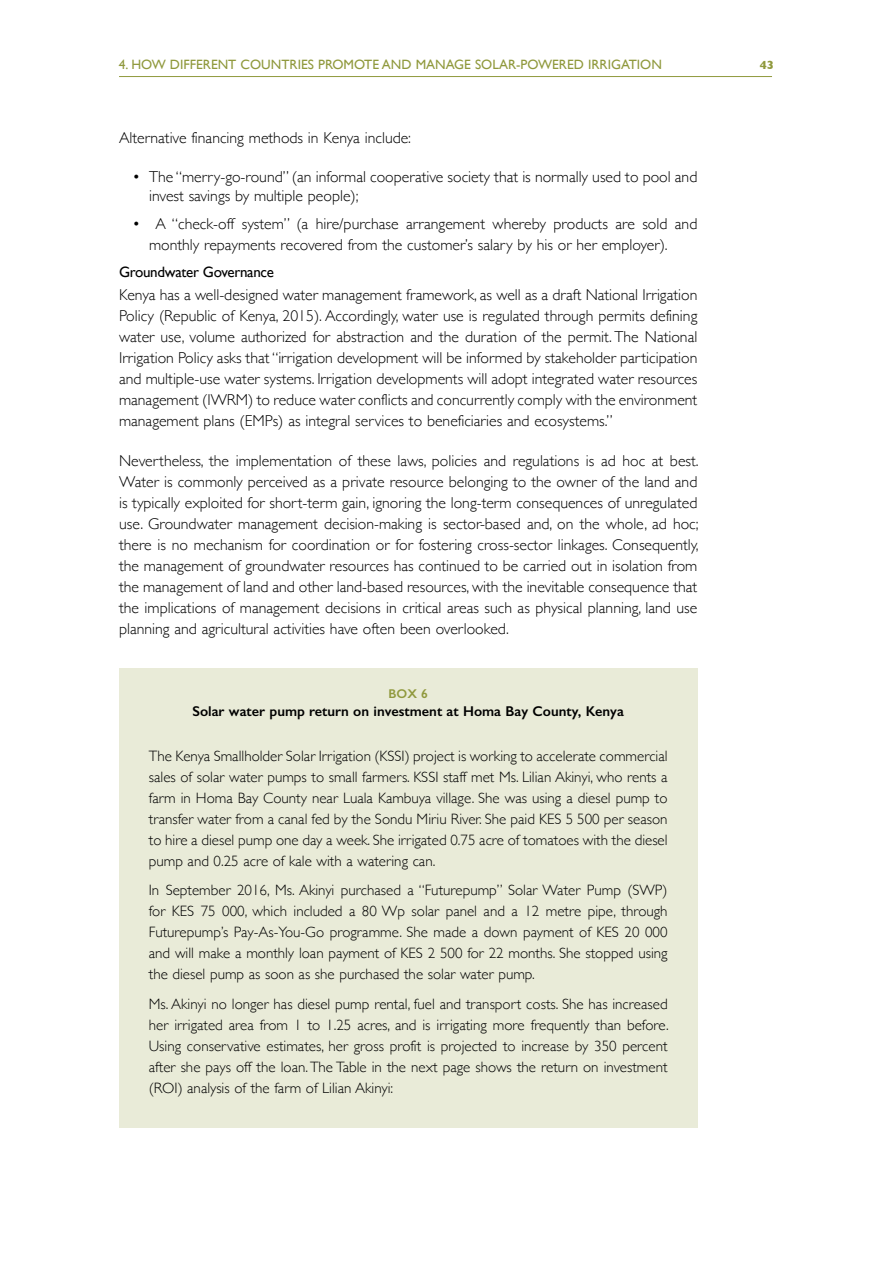
<style>
.page{position:relative;width:893px;height:1263px;background:#fff}
.page>*{position:absolute;margin:0;border:0;box-sizing:border-box;transform-origin:0 0}
.t1{font:300 15.75px/21px "Gill Sans";color:#000}
.t2{font:300 15px/21px "Gill Sans";color:#000;text-align:justify}
.t3{font:15px "Gill Sans";letter-spacing:-.02em;color:#000}
.t4{font:600 14.25px "Gill Sans";color:#000}
.t5{font:13.5px "Gill Sans";color:#90993d}
.t6{font:600 12.75px "Gill Sans";color:#90993d}
.t7{font:700 12px "Gill Sans";color:#90993d}
</style>
<div class="page">
<hr style="left:119px;top:76px;width:653px;height:1px;background:#90993d">
<div style="left:119px;top:668px;width:578px;height:460px;background:#e9ebd8"></div>
<p class="t5" style="left:119px;top:56px;width:545px">4. HOW DIFFERENT COUNTRIES PROMOTE AND MANAGE SOLAR-POWERED IRRIGATION</p>
<p class="t7" style="left:760px;top:56px;width:16px">43</p>
<p class="t1" style="left:119px;top:126px;width:294px">Alternative financing methods in Kenya include:</p>
<p class="t1" style="left:149px;top:166px;width:550px;line-height:19.5px;text-indent:-17px">• The “merry-go-round” (an informal cooperative society that is normally used to pool and invest savings by multiple people);</p>
<p class="t1" style="left:149px;top:213px;width:550px;text-indent:-17px">• A “check-off system” (a hire/purchase arrangement whereby products are sold and monthly repayments recovered from the customer’s salary by his or her employer).</p>
<p class="t3" style="left:119px;top:263px;width:156px">GROUNDWATER GOVERNANCE</p>
<p class="t1" style="left:119px;top:283px;width:580px;text-align:justify">Kenya has a well-designed water management framework, as well as a draft National Irrigation Policy (Republic of Kenya, 2015). Accordingly, water use is regulated through permits defining water use, volume authorized for abstraction and the duration of the permit. The National Irrigation Policy asks that “irrigation development will be informed by stakeholder participation and multiple-use water systems. Irrigation developments will adopt integrated water resources management (IWRM) to reduce water conflicts and concurrently comply with the environment management plans (EMPs) as integral services to beneficiaries and ecosystems.”</p>
<p class="t1" style="left:119px;top:450px;width:581px;text-align:justify">Nevertheless, the implementation of these laws, policies and regulations is ad hoc at best.<br>Water is commonly perceived as a private resource belonging to the owner of the land and is typically exploited for short-term gain, ignoring the long-term consequences of unregulated use. Groundwater management decision-making is sector-based and, on the whole, ad hoc; there is no mechanism for coordination or for fostering cross-sector linkages. Consequently, the management of groundwater resources has continued to be carried out in isolation from the management of land and other land-based resources, with the inevitable consequence that the implications of management decisions in critical areas such as physical planning, land use planning and agricultural activities have often been overlooked.</p>
<p class="t6" style="left:389px;top:686px;width:41px">Box 6</p>
<p class="t4" style="left:192px;top:702px;width:433px">Solar water pump return on investment at Homa Bay County, Kenya</p>
<p class="t2" style="left:149px;top:744px;width:520px">The Kenya Smallholder Solar Irrigation (KSSI) project is working to accelerate commercial sales of solar water pumps to small farmers. KSSI staff met Ms. Lilian Akinyi, who rents a farm in Homa Bay County near Luala Kambuya village. She was using a diesel pump to transfer water from a canal fed by the Sondu Miriu River. She paid KES 5 500 per season to hire a diesel pump one day a week. She irrigated 0.75 acre of tomatoes with the diesel pump and 0.25 acre of kale with a watering can.</p>
<p class="t2" style="left:149px;top:879px;width:520px">In September 2016, Ms. Akinyi purchased a “Futurepump” Solar Water Pump (SWP) for KES 75 000, which included a 80 Wp solar panel and a 12 metre pipe, through Futurepump’s Pay-As-You-Go programme. She made a down payment of KES 20 000 and will make a monthly loan payment of KES 2 500 for 22 months. She stopped using the diesel pump as soon as she purchased the solar water pump.</p>
<p class="t2" style="left:149px;top:992px;width:521px">Ms. Akinyi no longer has diesel pump rental, fuel and transport costs. She has increased her irrigated area from 1 to 1.25 acres, and is irrigating more frequently than before.<br>Using conservative estimates, her gross profit is projected to increase by 350 percent after she pays off the loan. The Table in the next page shows the return on investment (ROI) analysis of the farm of Lilian Akinyi:</p>
</div>
